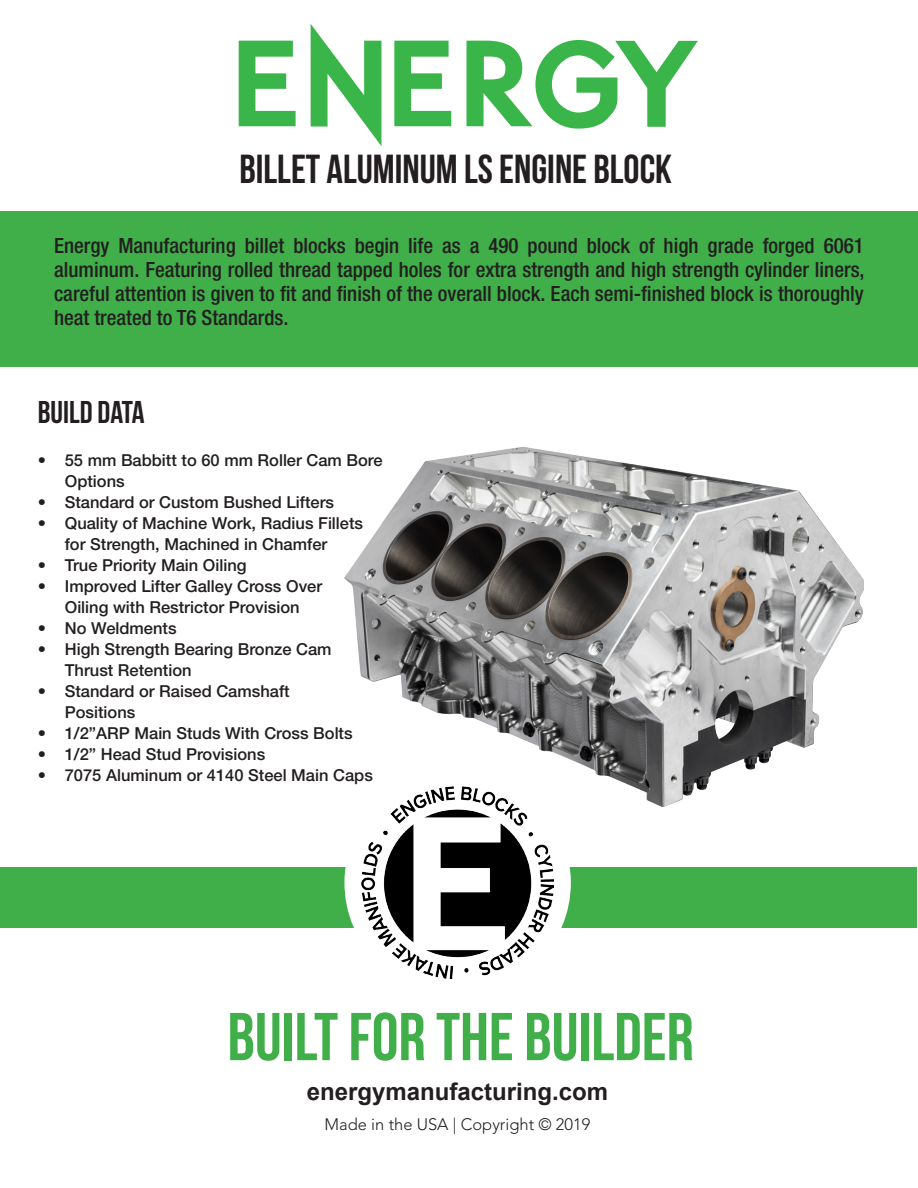
<style>
.page{position:relative;width:918px;height:1188px;background:#fff}
.page>*{position:absolute;margin:0;border:0;box-sizing:border-box;transform-origin:0 0}
.t1{font:67.5px "Bebas Neue";color:#40ae49}
.t2{font:40.5px "Bebas Neue";color:#231f20}
.t3{font:31.5px "Bebas Neue";color:#231f20}
.t4{font:700 24px "Arial";color:#231f20}
.t5{font:500 condensed 21px/24px "Helvetica Neue LT Std";color:#231f20;text-align:justify}
.t6{font:500 16.5px/21px "Helvetica Neue LT Std";color:#231f20}
.t7{font:300 16.5px "Avenir LT Pro";color:#231f20}
</style>
<div class="page">
<div style="left:0;top:212px;width:918px;height:155px;background:#40ae49"></div>
<svg style="left:239px;top:41px;width:57px;height:85px"></svg>
<svg style="left:394px;top:41px;width:57px;height:85px"></svg>
<svg style="left:311px;top:24px;width:70px;height:122px"></svg>
<svg style="left:467px;top:40px;width:231px;height:89px"></svg>
<div style="left:0;top:867px;width:916px;height:61px;background:#40ae49"></div>
<div style="left:344px;top:769px;width:227px;height:227px;background:#fff;border-radius:50%"></div>
<img style="left:361px;top:858px;width:193px;height:121px">
<img style="left:344px;top:446px;width:520px;height:412px">
<p class="t2" style="left:239px;top:147px;width:434px">BILLET ALUMINUM LS ENGINE BLOCK</p>
<p class="t5" style="left:54px;top:233px;width:812px">Energy Manufacturing billet blocks begin life as a 490 pound block of high grade forged 6061 aluminum. Featuring rolled thread tapped holes for extra strength and high strength cylinder liners, careful attention is given to fit and finish of the overall block. Each semi-finished block is thoroughly heat treated to T6 Standards.</p>
<p class="t3" style="left:38px;top:395px;width:109px">BUILD DATA</p>
<p class="t6" style="left:65px;top:449px;width:319px;text-indent:-27px">• 55 mm Babbitt to 60 mm Roller Cam Bore<br>Options</p>
<p class="t6" style="left:38px;top:491px;width:298px">• Standard or Custom Bushed Lifters</p>
<p class="t6" style="left:38px;top:512px;width:327px;text-align:center">• Quality of Machine Work, Radius Fillets for Strength, Machined in Chamfer</p>
<p class="t6" style="left:38px;top:554px;width:210px">• True Priority Main Oiling</p>
<p class="t6" style="left:38px;top:575px;width:286px;text-align:center">• Improved Lifter Galley Cross Over<br>Oiling with Restrictor Provision</p>
<p class="t6" style="left:38px;top:617px;width:140px">• No Weldments</p>
<p class="t6" style="left:65px;top:638px;width:268px;text-indent:-27px">• High Strength Bearing Bronze Cam<br>Thrust Retention</p>
<p class="t6" style="left:65px;top:680px;width:226px;text-indent:-27px">• Standard or Raised Camshaft<br>Positions</p>
<p class="t6" style="left:38px;top:722px;width:316px">• 1/2”ARP Main Studs With Cross Bolts</p>
<p class="t6" style="left:38px;top:743px;width:229px">• 1/2” Head Stud Provisions</p>
<p class="t6" style="left:38px;top:764px;width:337px">• 7075 Aluminum or 4140 Steel Main Caps</p>
<p class="t1" style="left:227px;top:1000px;width:468px">BUILT FOR THE BUILDER</p>
<p class="t4" style="left:307px;top:1075px;width:303px">energymanufacturing.com</p>
<p class="t7" style="left:324px;top:1114px;width:267px">Made in the USA | Copyright © 2019</p>
</div>
